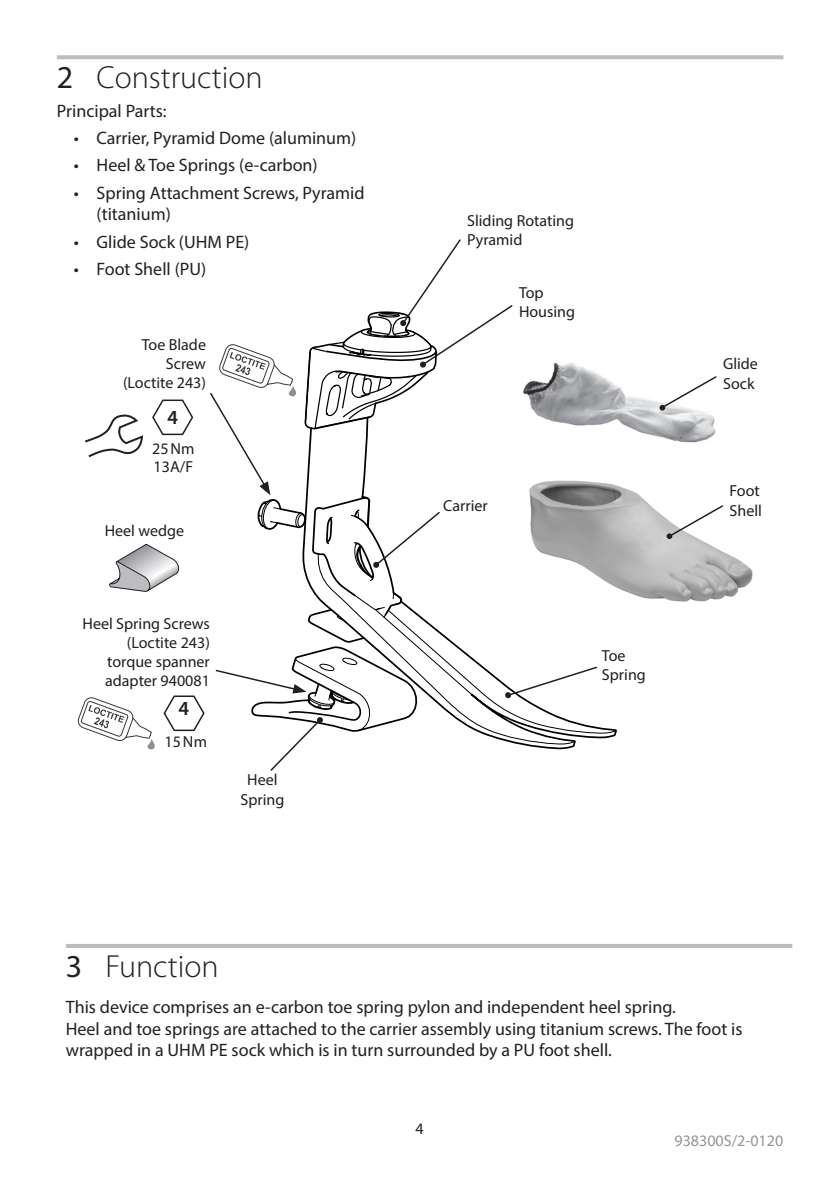
<style>
.page{position:relative;width:840px;height:1191px;background:#fff}
.page>*{position:absolute;margin:0;border:0;box-sizing:border-box;transform-origin:0 0}
.MG-Head1{font:300 32px "Myriad Pro";color:#231f20}
.MG-ThreadSize{font:600 20px "Myriad Pro";color:#231f20}
.MG-Body_Text_L_9pt{font:18px/21.6px "Myriad Pro";color:#231f20}
.MG-Body_Text_L{font:18px "Myriad Pro";color:#231f20}
.MG-Label_R{font:16px/19.2px "Myriad Pro";color:#211d1e}
.MG-Label_L{font:16px/19.2px "Myriad Pro";color:#211d1e}
.MG-Label_C{font:16px "Myriad Pro";color:#211d1e}
.t1{font:16px "Myriad Pro";color:#939598}
.t2{font:16px "Myriad Pro";color:#231f20}
.s1{font-weight:400}
</style>
<div class="page">
<img style="left:617px;top:485px;width:136px;height:117px">
<img style="left:616px;top:385px;width:100px;height:58px">
<svg style="left:57px;top:55px;width:726px;height:4px"></svg>
<hr style="left:66px;top:944px;width:725px;height:4px;background:#bcbdc0">
<svg style="left:659px;top:376px;width:58px;height:34px"></svg>
<svg style="left:666px;top:504px;width:58px;height:35px"></svg>
<svg style="left:77px;top:55px;width:539px;height:716px"></svg>
<h1 class="MG-Head1" style="left:57px;top:58px;width:207px"><span class="s1">2</span> Construction</h1>
<p class="MG-Body_Text_L" style="left:57px;top:100px;width:111px">Principal Parts:</p>
<p class="MG-Body_Text_L_9pt" style="left:74px;top:127px;width:284px">• Carrier, Pyramid Dome (aluminum)</p>
<p class="MG-Body_Text_L_9pt" style="left:74px;top:154px;width:245px">• Heel &amp; Toe Springs (e-carbon)</p>
<p class="MG-Body_Text_L_9pt" style="left:97px;top:181px;width:269px;text-indent:-23px">• Spring Attachment Screws, Pyramid (titanium)</p>
<p class="MG-Body_Text_L_9pt" style="left:74px;top:230px;width:177px">• Glide Sock (UHM PE)</p>
<p class="MG-Body_Text_L_9pt" style="left:74px;top:258px;width:134px">• Foot Shell (PU)</p>
<p class="MG-Label_R" style="left:142px;top:334px;width:66px">Toe Blade</p>
<p class="MG-Label_R" style="left:166px;top:353px;width:42px">Screw</p>
<p class="MG-Label_R" style="left:123px;top:373px;width:84px">(Loctite 243)</p>
<p class="MG-ThreadSize" style="left:167px;top:404px;width:12px">4</p>
<p class="MG-Label_C" style="left:152px;top:439px;width:44px">25Nm</p>
<p class="MG-Label_C" style="left:153px;top:457px;width:41px">13A/F</p>
<p class="MG-Label_C" style="left:105px;top:521px;width:81px">Heel wedge</p>
<p class="MG-Label_R" style="left:83px;top:613px;width:129px">Heel Spring Screws</p>
<p class="MG-Label_R" style="left:127px;top:633px;width:84px">(Loctite 243)</p>
<p class="MG-Label_R" style="left:105px;top:652px;width:106px">torque spanner adapter 940081</p>
<p class="MG-ThreadSize" style="left:178px;top:695px;width:12px">4</p>
<p class="MG-Label_C" style="left:164px;top:732px;width:44px">15Nm</p>
<p class="MG-Label_C" style="left:247px;top:770px;width:32px">Heel</p>
<p class="MG-Label_C" style="left:240px;top:789px;width:45px">Spring</p>
<p class="MG-Label_L" style="left:467px;top:211px;width:108px">Sliding Rotating<br>Pyramid</p>
<p class="MG-Label_L" style="left:518px;top:283px;width:57px">Top<br>Housing</p>
<p class="MG-Label_L" style="left:443px;top:496px;width:46px">Carrier</p>
<p class="MG-Label_L" style="left:601px;top:645px;width:25px">Toe</p>
<p class="MG-Label_L" style="left:601px;top:664px;width:45px">Spring</p>
<p class="MG-Label_L" style="left:722px;top:354px;width:36px">Glide<br>Sock</p>
<p class="MG-Label_L" style="left:729px;top:481px;width:34px">Foot<br>Shell</p>
<h1 class="MG-Head1" style="left:66px;top:946px;width:154px"><span class="s1">3</span> Function</h1>
<p class="MG-Body_Text_L_9pt" style="left:66px;top:996px;width:677px">This device comprises an e-carbon toe spring pylon and independent heel spring.<br>Heel and toe springs are attached to the carrier assembly using titanium screws. The foot is wrapped in a UHM PE sock which is in turn surrounded by a PU foot shell.</p>
<p class="t2" style="left:415px;top:1118px;width:10px">4</p>
<p class="t1" style="left:674px;top:1131px;width:110px">938300S/2-0120</p>
</div>
